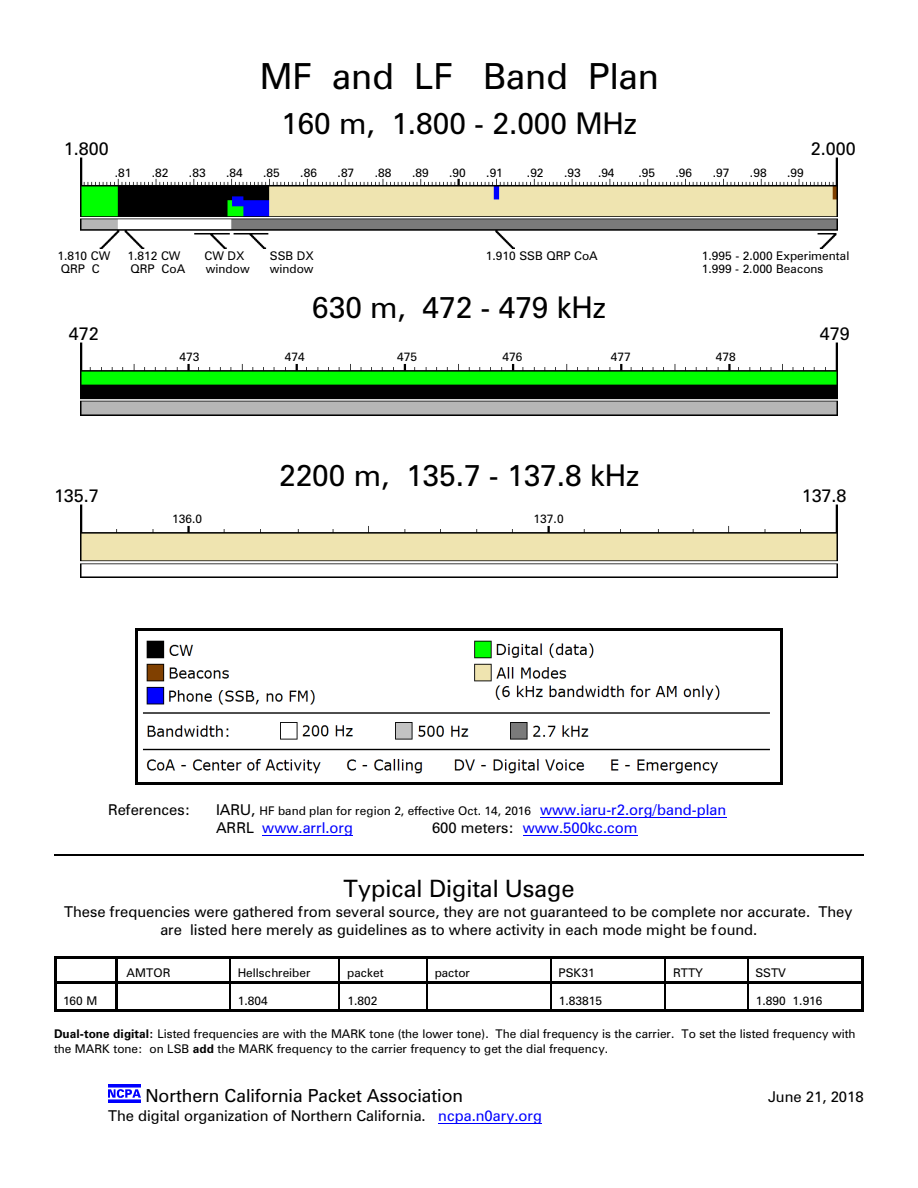
<style>
.page{position:relative;width:918px;height:1188px;background:#fff}
.page>*{position:absolute;margin:0;border:0;box-sizing:border-box;transform-origin:0 0}
.t1{font:36px "Zurich BT";color:#000}
.t2{font:30px "Zurich BT";color:#000}
.t3{font:24px "Zurich BT";color:#000}
.t4{font:18px "Zurich BT";color:#000}
.t5{font:15px/18px "Zurich BT";color:#000;text-align:center}
.t6{font:15px "Zurich BT";color:#00f}
.t7{font:12px/14.5px "Zurich BT";color:#000}
.s1{font-size:15px}
.s2{font-size:15px;color:#00f}
.s3{color:#000}
.s4{font-weight:700}
.s5{color:#00f}
</style>
<div class="page">
<hr style="left:54px;top:956px;width:3px;height:28px;background:#000">
<hr style="left:115px;top:956px;width:2px;height:28px;background:#000">
<hr style="left:54px;top:956px;width:63px;height:3px;background:#000">
<hr style="left:54px;top:981px;width:63px;height:3px;background:#000">
<hr style="left:118px;top:956px;width:111px;height:3px;background:#000">
<hr style="left:118px;top:981px;width:111px;height:3px;background:#000">
<hr style="left:229px;top:956px;width:109px;height:3px;background:#000">
<hr style="left:229px;top:981px;width:109px;height:3px;background:#000">
<hr style="left:338px;top:956px;width:2px;height:28px;background:#000">
<hr style="left:338px;top:956px;width:88px;height:3px;background:#000">
<hr style="left:338px;top:981px;width:88px;height:3px;background:#000">
<hr style="left:426px;top:956px;width:124px;height:3px;background:#000">
<hr style="left:426px;top:981px;width:124px;height:3px;background:#000">
<hr style="left:550px;top:956px;width:114px;height:3px;background:#000">
<hr style="left:550px;top:981px;width:114px;height:3px;background:#000">
<hr style="left:665px;top:956px;width:82px;height:3px;background:#000">
<hr style="left:665px;top:981px;width:82px;height:3px;background:#000">
<hr style="left:861px;top:956px;width:3px;height:28px;background:#000">
<hr style="left:747px;top:956px;width:117px;height:3px;background:#000">
<hr style="left:747px;top:981px;width:117px;height:3px;background:#000">
<hr style="left:54px;top:984px;width:3px;height:28px;background:#000">
<hr style="left:115px;top:984px;width:2px;height:28px;background:#000">
<hr style="left:54px;top:1009px;width:63px;height:3px;background:#000">
<hr style="left:118px;top:1009px;width:111px;height:3px;background:#000">
<svg style="left:229px;top:959px;width:1px;height:50px"></svg>
<hr style="left:229px;top:1009px;width:109px;height:3px;background:#000">
<hr style="left:338px;top:984px;width:2px;height:28px;background:#000">
<hr style="left:338px;top:1009px;width:88px;height:3px;background:#000">
<svg style="left:426px;top:959px;width:1px;height:50px"></svg>
<hr style="left:426px;top:1009px;width:124px;height:3px;background:#000">
<svg style="left:550px;top:959px;width:1px;height:50px"></svg>
<hr style="left:550px;top:1009px;width:114px;height:3px;background:#000">
<svg style="left:665px;top:959px;width:1px;height:50px"></svg>
<hr style="left:665px;top:1009px;width:82px;height:3px;background:#000">
<svg style="left:747px;top:959px;width:1px;height:50px"></svg>
<hr style="left:861px;top:984px;width:3px;height:28px;background:#000">
<hr style="left:747px;top:1009px;width:117px;height:3px;background:#000">
<img style="left:81px;top:157px;width:756px;height:92px">
<img style="left:81px;top:342px;width:756px;height:73px">
<img style="left:81px;top:504px;width:756px;height:73px">
<img style="left:143px;top:640px;width:627px;height:134px">
<hr style="left:135px;top:629px;width:3px;height:156px;background:#000">
<hr style="left:780px;top:629px;width:3px;height:156px;background:#000">
<hr style="left:135px;top:629px;width:648px;height:2px;background:#000">
<hr style="left:135px;top:782px;width:648px;height:3px;background:#000">
<hr style="left:540px;top:817px;width:186px;height:1px;background:#00f">
<hr style="left:262px;top:835px;width:91px;height:1px;background:#00f">
<hr style="left:523px;top:835px;width:115px;height:1px;background:#00f">
<img style="left:108px;top:1085px;width:33px;height:17px">
<hr style="left:438px;top:1123px;width:104px;height:1px;background:#00f">
<hr style="left:54px;top:854px;width:810px;height:1px;background:#000">
<h1 class="t1" style="left:260px;top:61px;width:401px">MF and LF Band Plan</h1>
<h2 class="t2" style="left:281px;top:111px;width:357px">160 m, 1.800 - 2.000 MHz</h2>
<h3 class="t4" style="left:64px;top:141px;width:46px">1.800</h3>
<h3 class="t4" style="left:811px;top:141px;width:46px">2.000</h3>
<p class="t7" style="left:115px;top:166px;width:18px">.81</p>
<p class="t7" style="left:152px;top:166px;width:18px">.82</p>
<p class="t7" style="left:189px;top:166px;width:18px">.83</p>
<p class="t7" style="left:226px;top:166px;width:18px">.84</p>
<p class="t7" style="left:263px;top:166px;width:18px">.85</p>
<p class="t7" style="left:300px;top:166px;width:18px">.86</p>
<p class="t7" style="left:338px;top:166px;width:18px">.87</p>
<p class="t7" style="left:375px;top:166px;width:18px">.88</p>
<p class="t7" style="left:412px;top:166px;width:18px">.89</p>
<p class="t7" style="left:449px;top:166px;width:18px">.90</p>
<p class="t7" style="left:486px;top:166px;width:18px">.91</p>
<p class="t7" style="left:527px;top:166px;width:18px">.92</p>
<p class="t7" style="left:564px;top:166px;width:18px">.93</p>
<p class="t7" style="left:598px;top:166px;width:18px">.94</p>
<p class="t7" style="left:638px;top:166px;width:18px">.95</p>
<p class="t7" style="left:675px;top:166px;width:18px">.96</p>
<p class="t7" style="left:713px;top:166px;width:18px">.97</p>
<p class="t7" style="left:750px;top:166px;width:18px">.98</p>
<p class="t7" style="left:787px;top:166px;width:18px">.99</p>
<p class="t7" style="left:57px;top:250px;width:55px">1.810 CW</p>
<p class="t7" style="left:128px;top:250px;width:55px">1.812 CW</p>
<p class="t7" style="left:205px;top:250px;width:42px">CW DX</p>
<p class="t7" style="left:270px;top:250px;width:45px">SSB DX</p>
<p class="t7" style="left:486px;top:250px;width:113px">1.910 SSB QRP CoA</p>
<p class="t7" style="left:702px;top:250px;width:149px">1.995 - 2.000 Experimental</p>
<p class="t7" style="left:61px;top:263px;width:41px">QRP C</p>
<p class="t7" style="left:130px;top:263px;width:56px">QRP CoA</p>
<p class="t7" style="left:206px;top:263px;width:45px">window</p>
<p class="t7" style="left:270px;top:263px;width:45px">window</p>
<p class="t7" style="left:702px;top:263px;width:123px">1.999 - 2.000 Beacons</p>
<h2 class="t2" style="left:312px;top:295px;width:295px">630 m, 472 - 479 kHz</h2>
<h3 class="t4" style="left:69px;top:326px;width:31px">472</h3>
<h3 class="t4" style="left:820px;top:326px;width:31px">479</h3>
<p class="t7" style="left:180px;top:351px;width:21px">473</p>
<p class="t7" style="left:285px;top:351px;width:21px">474</p>
<p class="t7" style="left:397px;top:351px;width:21px">475</p>
<p class="t7" style="left:502px;top:351px;width:21px">476</p>
<p class="t7" style="left:611px;top:351px;width:21px">477</p>
<p class="t7" style="left:716px;top:351px;width:21px">478</p>
<h2 class="t2" style="left:279px;top:463px;width:362px">2200 m, 135.7 - 137.8 kHz</h2>
<h3 class="t4" style="left:54px;top:488px;width:46px">135.7</h3>
<h3 class="t4" style="left:802px;top:488px;width:46px">137.8</h3>
<p class="t7" style="left:172px;top:513px;width:32px">136.0</p>
<p class="t7" style="left:534px;top:513px;width:32px">137.0</p>
<p class="t5" style="left:108px;top:802px;width:84px">References:</p>
<p class="t7" style="left:216px;top:804px;width:512px"><span class="s1">IARU,</span> HF band plan for region 2, effective Oct. 14, 2016 <span class="s2">www.iaru-r2.org/band-plan</span></p>
<p class="t6" style="left:216px;top:821px;width:138px"><span class="s3">ARRL</span> www.arrl.org</p>
<p class="t6" style="left:432px;top:821px;width:207px"><span class="s3">600 meters:</span> www.500kc.com</p>
<h3 class="t3" style="left:344px;top:878px;width:232px">Typical Digital Usage</h3>
<p class="t5" style="left:64px;top:904px;width:790px">These frequencies were gathered from several source, they are not guaranteed to be complete nor accurate. They are listed here merely as guidelines as to where activity in each mode might be found.</p>
<p class="t7" style="left:127px;top:966px;width:45px">AMTOR</p>
<p class="t7" style="left:238px;top:966px;width:74px">Hellschreiber</p>
<p class="t7" style="left:347px;top:966px;width:38px">packet</p>
<p class="t7" style="left:435px;top:966px;width:37px">pactor</p>
<p class="t7" style="left:559px;top:966px;width:38px">PSK31</p>
<p class="t7" style="left:673px;top:966px;width:31px">RTTY</p>
<p class="t7" style="left:755px;top:966px;width:32px">SSTV</p>
<p class="t7" style="left:63px;top:994px;width:36px">160 M</p>
<p class="t7" style="left:238px;top:994px;width:31px">1.804</p>
<p class="t7" style="left:347px;top:994px;width:31px">1.802</p>
<p class="t7" style="left:559px;top:994px;width:45px">1.83815</p>
<p class="t7" style="left:756px;top:994px;width:68px">1.890 1.916</p>
<p class="t7" style="left:54px;top:1028px;width:803px"><span class="s4">Dual-tone digital:</span> Listed frequencies are with the MARK tone (the lower tone). The dial frequency is the carrier. To set the listed frequency with the MARK tone: on LSB <span class="s4">add</span> the MARK frequency to the carrier frequency to get the dial frequency.</p>
<h3 class="t4" style="left:145px;top:1088px;width:319px">Northern California Packet Association</h3>
<p class="t5" style="left:768px;top:1089px;width:97px">June 21, 2018</p>
<p class="t5" style="left:108px;top:1108px;width:435px">The digital organization of Northern California. <span class="s5">ncpa.n0ary.org</span></p>
</div>
